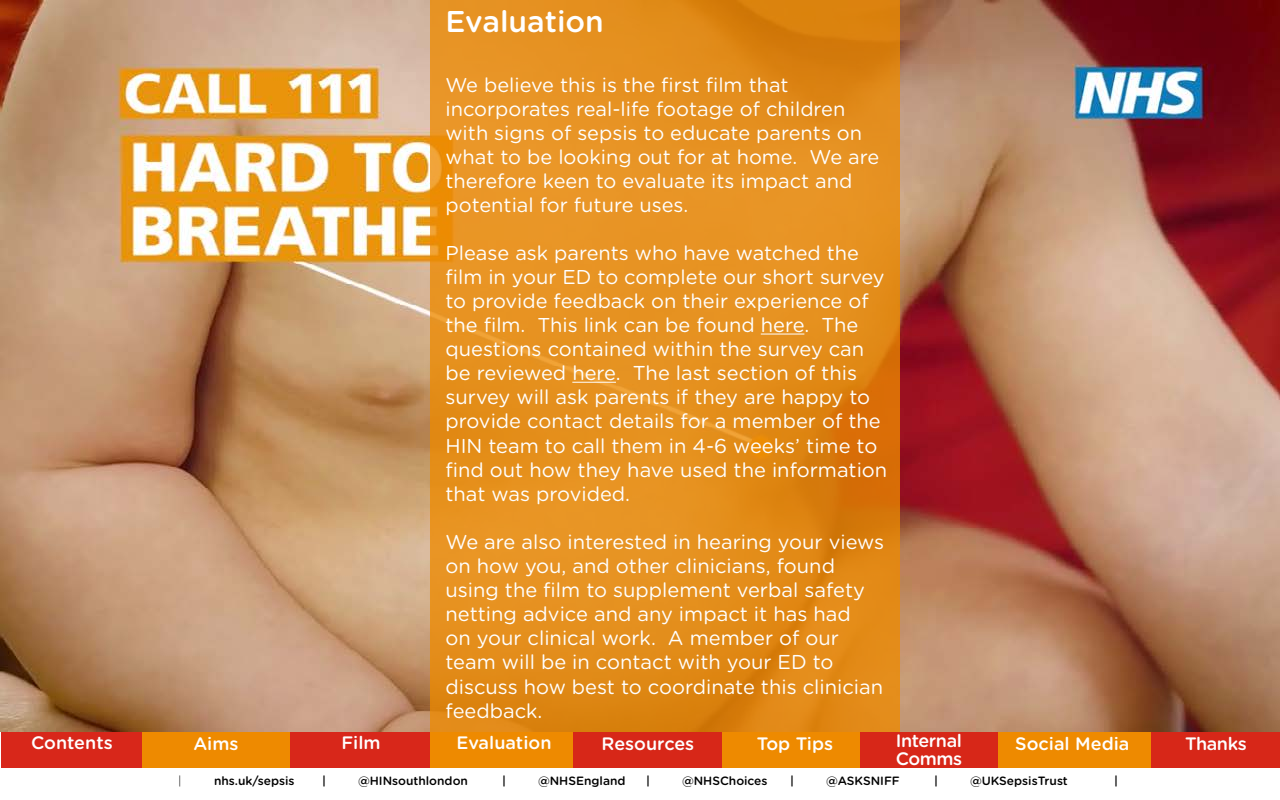
<style>
.page{position:relative;width:1280px;height:800px;background:#fff}
.page>*{position:absolute;margin:0;border:0;box-sizing:border-box;transform-origin:0 0}
.t1{font:500 30px "Gotham Rounded";color:#fff}
.t2{font:20.1px/24.1px "Gotham Rounded";color:#fff}
.t3{font:20px/24px "Gotham Rounded";color:#fff}
.t4{font:500 18px "Gotham Rounded";color:#fff}
.t5{font:500 18px "Gotham Rounded";letter-spacing:-.025em;color:#fff}
.t6{font:500 12px "Gotham Rounded";color:#000}
.t7{font:300 12px "Gotham Rounded";color:#000}
.s1{font-size:20.1px}
</style>
<div class="page">
<div style="left:2px;top:728px;width:140px;height:42px;background:#d8271a"></div>
<div style="left:290px;top:728px;width:142px;height:41px;background:#d8271a"></div>
<div style="left:721px;top:729px;width:148px;height:39px;background:#ee8a00"></div>
<div style="left:430px;top:728px;width:148px;height:41px;background:#ee8a00"></div>
<div style="left:992px;top:729px;width:161px;height:40px;background:#ee8a00"></div>
<div style="left:142px;top:729px;width:148px;height:41px;background:#ee8a00"></div>
<div style="left:860px;top:729px;width:138px;height:40px;background:#d72718"></div>
<div style="left:1152px;top:729px;width:128px;height:40px;background:#d72718"></div>
<div style="left:574px;top:729px;width:148px;height:40px;background:#d72718"></div>
<div style="left:0;top:768px;width:1280px;height:32px;background:#fff"></div>
<img style="left:0;top:0;width:1280px;height:732px">
<svg style="left:431px;top:0;width:469px;height:732px;background:#e38d1c"></svg>
<hr style="left:761px;top:334px;width:43px;height:1px;background:#fff">
<hr style="left:572px;top:382px;width:44px;height:1px;background:#fff">
<h1 class="t1" style="left:446px;top:0;width:160px">Evaluation</h1>
<p class="t3" style="left:446px;top:72px;width:435px">We believe this is the first film that incorporates real-life footage of children with signs of sepsis to educate parents on what to be looking out for at home. We are therefore keen to evaluate its impact and potential for future uses.</p>
<p class="t3" style="left:446px;top:240px;width:441px">Please ask parents who have watched the film in your ED to complete our short survey to provide feedback on their experience of the film. This link can be f<span class="s1">ound here. The</span></p>
<p class="t2" style="left:446px;top:336px;width:443px">questions contained within the survey can be reviewed here. The last section of this survey will ask parents if they are happy to provide contact details for a member of the HIN team to call them in 4-6 weeks’ time to find out how they have used the information that was provided.</p>
<p class="t2" style="left:446px;top:529px;width:440px">We are also interested in hearing your views on how you, and other clinicians, found using the film to supplement verbal safety netting advice and any impact it has had<br>on your clinical work. A member of our team will be in contact with your ED to discuss how best to coordinate this clinician feedback.</p>
<p class="t4" style="left:31px;top:730px;width:83px">Contents</p>
<p class="t4" style="left:193px;top:731px;width:47px">Aims</p>
<p class="t4" style="left:341px;top:730px;width:41px">Film</p>
<p class="t4" style="left:456px;top:730px;width:97px">Evaluation</p>
<p class="t4" style="left:757px;top:731px;width:78px">Top Tips</p>
<p class="t5" style="left:896px;top:728px;width:68px">Internal</p>
<p class="t4" style="left:1015px;top:731px;width:116px">Social Media</p>
<p class="t4" style="left:896px;top:746px;width:68px">Comms</p>
<p class="t4" style="left:602px;top:731px;width:94px">Resources</p>
<p class="t4" style="left:1185px;top:731px;width:63px">Thanks</p>
<p class="t7" style="left:178px;top:772px;width:5px">|</p>
<p class="t6" style="left:214px;top:772px;width:82px">nhs.uk/sepsis</p>
<p class="t6" style="left:322px;top:772px;width:5px">|</p>
<p class="t6" style="left:358px;top:772px;width:112px">@HINsouthlondon</p>
<p class="t6" style="left:502px;top:772px;width:5px">|</p>
<p class="t6" style="left:538px;top:772px;width:89px">@NHSEngland</p>
<p class="t6" style="left:646px;top:772px;width:5px">|</p>
<p class="t6" style="left:682px;top:772px;width:87px">@NHSChoices</p>
<p class="t6" style="left:790px;top:772px;width:5px">|</p>
<p class="t6" style="left:826px;top:772px;width:75px">@ASKSNIFF</p>
<p class="t6" style="left:934px;top:772px;width:5px">|</p>
<p class="t6" style="left:970px;top:772px;width:99px">@UKSepsisTrust</p>
<p class="t6" style="left:1114px;top:772px;width:5px">|</p>
</div>
